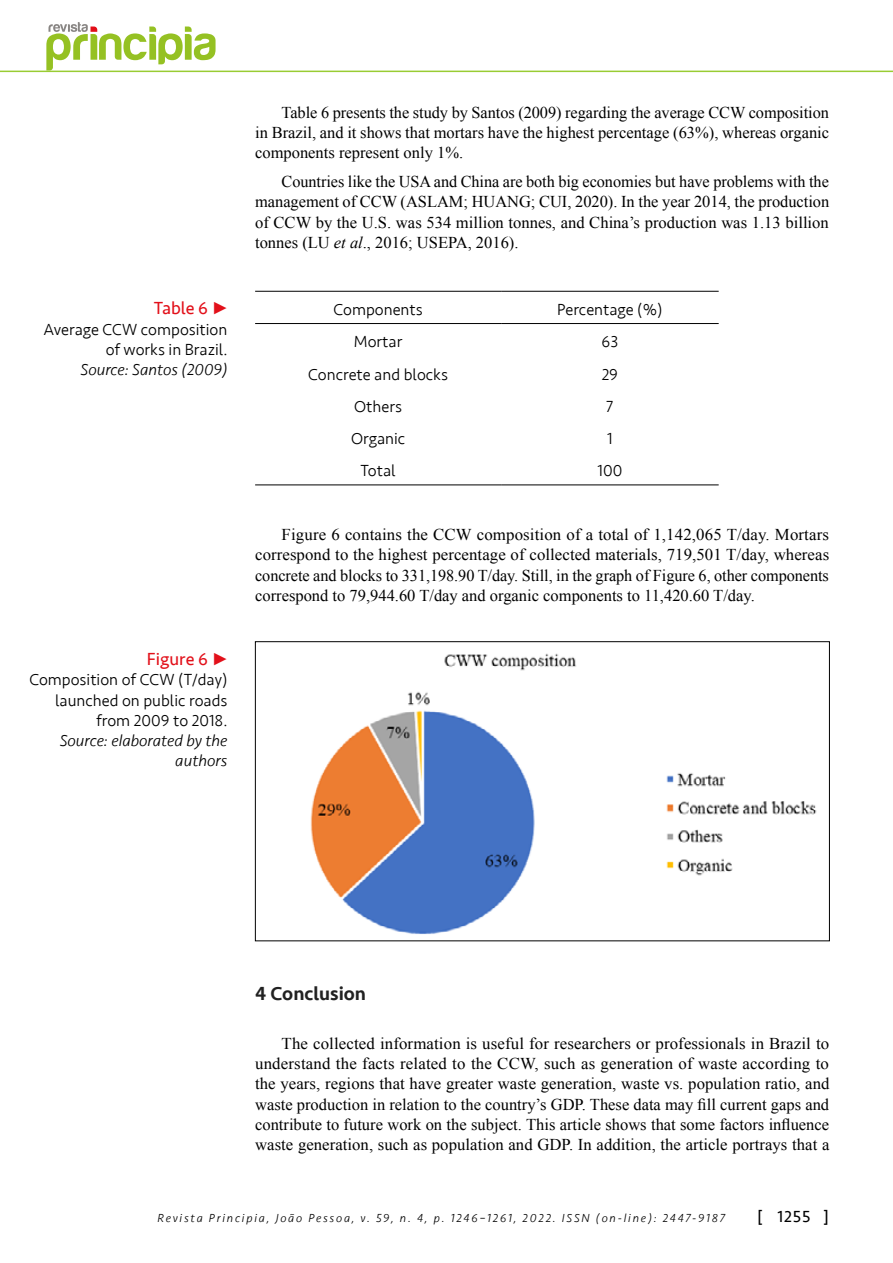
<style>
.page{position:relative;width:893px;height:1263px;background:#fff}
.page>*{position:absolute;margin:0;border:0;box-sizing:border-box;transform-origin:0 0}
.t1{font:500 19.5px "Seravek";color:#212121}
.t2{font:18px "Seravek";color:#e2101a}
.t3{font:16.5px/20.2px "Times New Roman";color:#000;text-align:justify}
.t4{font:300 16.5px/20.2px "Seravek";color:#000;text-align:right}
.t5{font:italic 300 16.5px/20.2px "Seravek";color:#000;text-align:right}
.t6{font:16.5px "Seravek";color:#000}
.t7{font:italic 300 12px "Seravek";letter-spacing:.15em;color:#000}
.s1{font-style:italic}
</style>
<div class="page">
<hr style="left:0;top:71px;width:893px;height:1px;background:#9c3">
<hr style="left:255px;top:291px;width:246px;height:1px;background:#000">
<hr style="left:501px;top:291px;width:218px;height:1px;background:#000">
<hr style="left:255px;top:323px;width:246px;height:1px;background:#000">
<hr style="left:501px;top:323px;width:218px;height:1px;background:#000">
<hr style="left:255px;top:485px;width:246px;height:1px;background:#000">
<hr style="left:501px;top:485px;width:218px;height:1px;background:#000">
<img style="left:310px;top:653px;width:507px;height:281px">
<div style="left:255px;top:641px;width:575px;height:300px;border:1px solid #000"></div>
<svg style="left:46px;top:22px;width:170px;height:49px"></svg>
<p class="t2" style="left:154px;top:294px;width:75px">Table 6 •</p>
<p class="t4" style="left:43px;top:319px;width:186px">Average CCW composition of works in Brazil.</p>
<p class="t5" style="left:81px;top:360px;width:148px">Source: Santos (2009)</p>
<p class="t2" style="left:147px;top:645px;width:82px">Figure 6 •</p>
<p class="t4" style="left:29px;top:670px;width:200px">Composition of CCW (T/day) launched on public roads from 2009 to 2018.</p>
<p class="t5" style="left:60px;top:731px;width:169px">Source: elaborated by the authors</p>
<p class="t3" style="left:255px;top:102px;width:576px;text-indent:26px">Table 6 presents the study by Santos (2009) regarding the average CCW composition in Brazil, and it shows that mortars have the highest percentage (63%), whereas organic components represent only 1%.</p>
<p class="t3" style="left:255px;top:171px;width:576px;text-indent:26px">Countries like the USA and China are both big economies but have problems with the management of CCW (ASLAM; HUANG; CUI, 2020). In the year 2014, the production of CCW by the U.S. was 534 million tonnes, and China’s production was 1.13 billion tonnes (LU <span class="s1">et al</span>., 2016; USEPA, 2016).</p>
<p class="t4" style="left:333px;top:300px;width:91px">Components</p>
<p class="t4" style="left:557px;top:300px;width:107px">Percentage (%)</p>
<p class="t4" style="left:354px;top:332px;width:50px">Mortar</p>
<p class="t4" style="left:602px;top:332px;width:18px">63</p>
<p class="t4" style="left:308px;top:364px;width:141px">Concrete and blocks</p>
<p class="t4" style="left:602px;top:364px;width:18px">29</p>
<p class="t4" style="left:354px;top:396px;width:49px">Others</p>
<p class="t4" style="left:606px;top:396px;width:9px">7</p>
<p class="t4" style="left:351px;top:429px;width:56px">Organic</p>
<p class="t4" style="left:607px;top:429px;width:7px">1</p>
<p class="t4" style="left:361px;top:461px;width:37px">Total</p>
<p class="t4" style="left:597px;top:461px;width:26px">100</p>
<p class="t3" style="left:255px;top:524px;width:576px;text-indent:26px">Figure 6 contains the CCW composition of a total of 1,142,065 T/day. Mortars correspond to the highest percentage of collected materials, 719,501 T/day, whereas concrete and blocks to 331,198.90 T/day. Still, in the graph of Figure 6, other components correspond to 79,944.60 T/day and organic components to 11,420.60 T/day.</p>
<p class="t1" style="left:255px;top:981px;width:113px">4 Conclusion</p>
<p class="t3" style="left:255px;top:1033px;width:576px;text-indent:26px">The collected information is useful for researchers or professionals in Brazil to understand the facts related to the CCW, such as generation of waste according to the years, regions that have greater waste generation, waste vs. population ratio, and waste production in relation to the country’s GDP. These data may fill current gaps and contribute to future work on the subject. This article shows that some factors influence waste generation, such as population and GDP. In addition, the article portrays that a</p>
<p class="t7" style="left:157px;top:1211px;width:569px">Revista Principia, João Pessoa, v. 59, n. 4, p. 1246–1261, 2022. ISSN (on-line): 2447-9187</p>
<p class="t6" style="left:757px;top:1204px;width:74px">[ 1255 ]</p>
</div>
